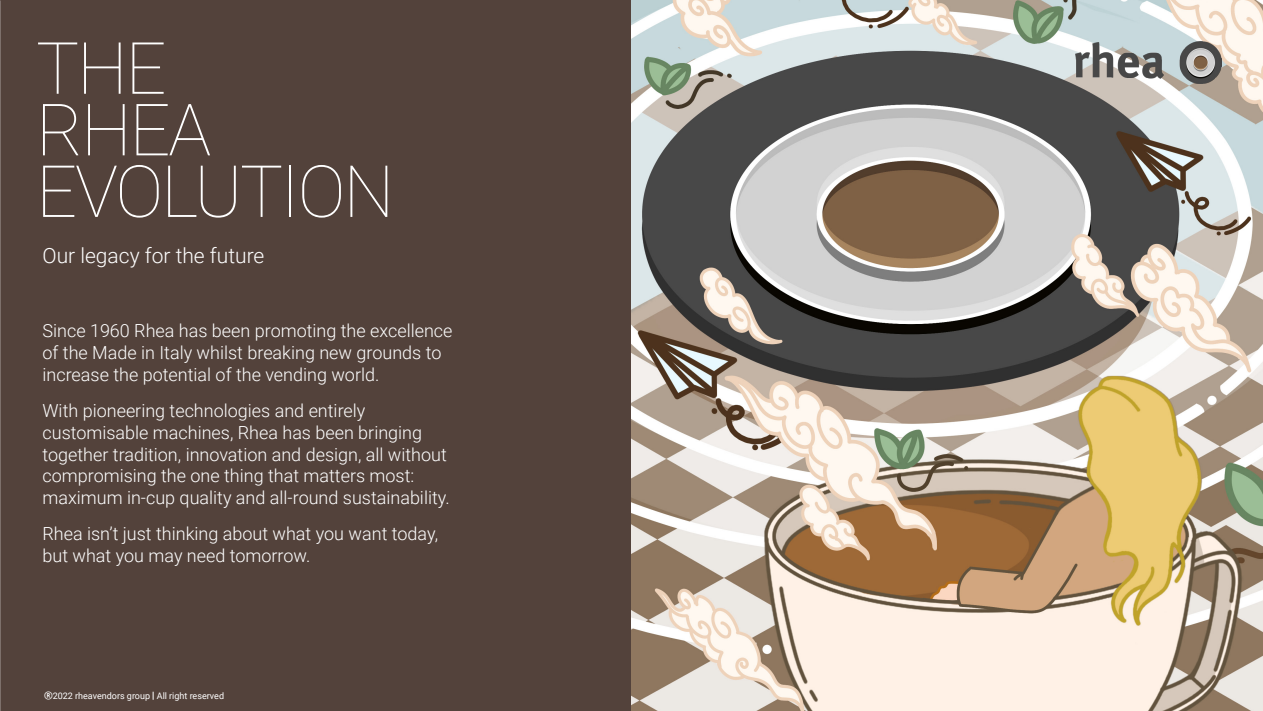
<style>
.page{position:relative;width:1263px;height:711px;background:#fff}
.page>*{position:absolute;margin:0;border:0;box-sizing:border-box;transform-origin:0 0}
.t1{font:100 72px/61.5px "Roboto";letter-spacing:-.03em;color:#fff}
.t2{font:300 21px "Roboto";color:#fff}
.t3{font:300 18px/21.6px "Roboto";color:#fff}
.t4{font:9px "Roboto";color:#fff}
.s1{font-family:"Andale Mono";font-size:13.5px}
</style>
<div class="page">
<img style="left:1px;top:0;width:1262px;height:710px">
<img style="left:0;top:0;width:1px;height:710px">
<img style="left:1076px;top:41px;width:146px;height:43px">
<h1 class="t1" style="left:36px;top:38px;width:360px">THE<br>RHEA<br>EVOLUTION</h1>
<p class="t2" style="left:43px;top:243px;width:223px">Our legacy for the future</p>
<p class="t3" style="left:43px;top:320px;width:411px">Since 1960 Rhea has been promoting the excellence of the Made in Italy whilst breaking new grounds to increase the potential of the vending world.</p>
<p class="t3" style="left:43px;top:400px;width:409px">With pioneering technologies and entirely customisable machines, Rhea has been bringing together tradition, innovation and design, all without compromising the one thing that matters most: maximum in-cup quality and all-round sustainability.</p>
<p class="t3" style="left:43px;top:523px;width:397px">Rhea isn’t just thinking about what you want today, but what you may need tomorrow.</p>
<p class="t4" style="left:45px;top:689px;width:181px"><span class="s1">®</span>2022 rheavendors group All right reserved</p>
</div>
